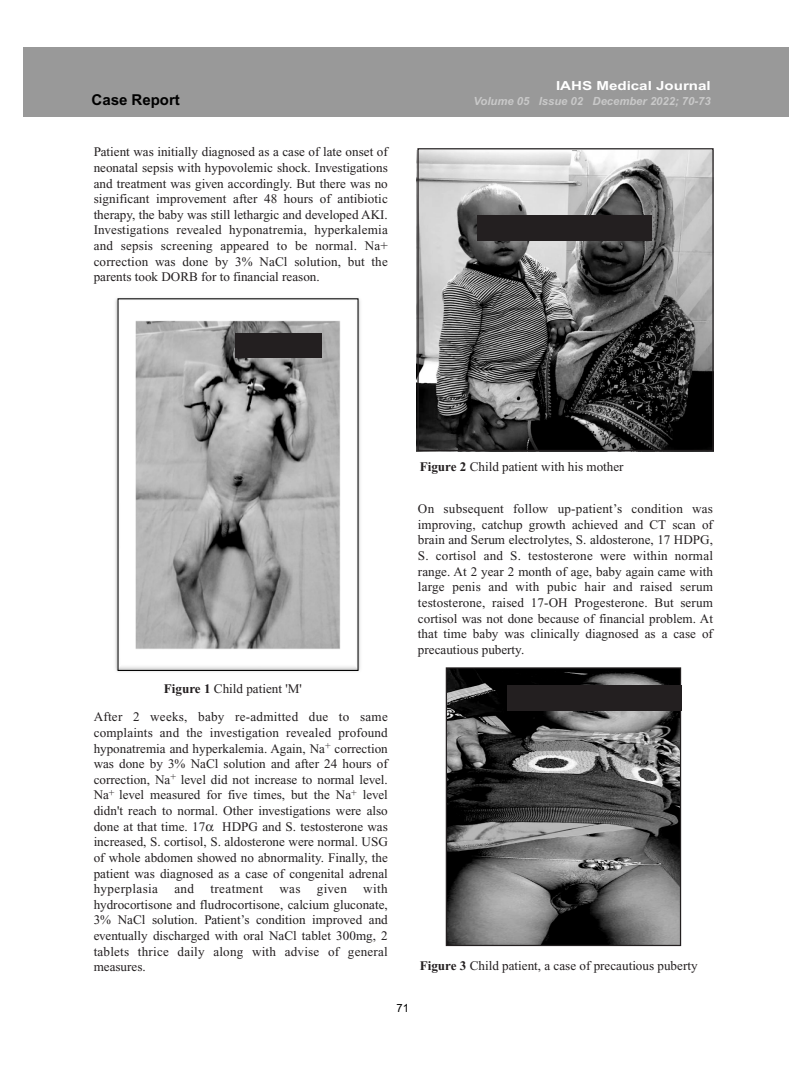
<style>
.page{position:relative;width:810px;height:1080px;background:#fff}
.page>*{position:absolute;margin:0;border:0;box-sizing:border-box;transform-origin:0 0}
.t1{font:700 15px "Arial";color:#000}
.t2{font:13.12px/15.6px "Times New Roman";color:#231f20;text-align:justify}
.t3{font:700 12.5px "Arial";color:#fff;scale:1.21 1}
.t4{font:italic 700 11.25px "Arial";color:#c9c9c9}
.t5{font:11.25px "Arial";color:#000}
.s1{font-weight:700}
</style>
<div class="page">
<div style="left:24px;top:47px;width:765px;height:69px;background:#999"></div>
<img style="left:115px;top:298px;width:245px;height:374px">
<img style="left:417px;top:151px;width:296px;height:301px">
<img style="left:448px;top:669px;width:231px;height:275px">
<div style="left:235px;top:334px;width:86px;height:24px;background:#231f20"></div>
<div style="left:477px;top:215px;width:175px;height:26px;background:#231f20"></div>
<div style="left:507px;top:685px;width:174px;height:25px;background:#231f20"></div>
<div style="left:446px;top:667px;width:235px;height:279px;border:1px solid #231f20"></div>
<div style="left:417px;top:148px;width:297px;height:303px;border:1px solid #231f20"></div>
<p class="t3" style="left:556px;top:78px;width:129px">IAHS Medical Journal</p>
<p class="t1" style="left:92px;top:91px;width:90px">Case Report</p>
<p class="t4" style="left:474px;top:95px;width:239px">Volume 05 Issue 02 December 2022; 70-73</p>
<p class="t2" style="left:94px;top:144px;width:296px">Patient was initially diagnosed as a case of late onset of neonatal sepsis with hypovolemic shock. Investigations and treatment was given accordingly. But there was no significant improvement after 48 hours of antibiotic therapy, the baby was still lethargic and developed AKI.<br>Investigations revealed hyponatremia, hyperkalemia and sepsis screening appeared to be normal. Na+ correction was done by 3% NaCl solution, but the parents took DORB for to financial reason.</p>
<p class="t2" style="left:420px;top:459px;width:205px"><span class="s1">Figure 2</span> Child patient with his mother</p>
<p class="t2" style="left:164px;top:681px;width:139px"><span class="s1">Figure 1</span> Child patient 'M'</p>
<p class="t2" style="left:94px;top:709px;width:296px">After 2 weeks, baby re-admitted due to same complaints and the investigation revealed profound hyponatremia and hyperkalemia. Again, Na<sup>+</sup> correction was done by 3% NaCl solution and after 24 hours of correction, Na<sup>+</sup> level did not increase to normal level.<br>Na<sup>+</sup> level measured for five times, but the Na<sup>+</sup> level didn't reach to normal. Other investigations were also done at that time. 17</p>
<p class="t2" style="left:94px;top:819px;width:296px;text-indent:129px">HDPG and S. testosterone was increased, S. cortisol, S. aldosterone were normal. USG of whole abdomen showed no abnormality. Finally, the patient was diagnosed as a case of congenital adrenal hyperplasia and treatment was given with hydrocortisone and fludrocortisone, calcium gluconate, 3% NaCl solution. Patient’s condition improved and eventually discharged with oral NaCl tablet 300mg, 2 tablets thrice daily along with advise of general measures.</p>
<p class="t2" style="left:418px;top:501px;width:297px">On subsequent follow up-patient’s condition was improving, catchup growth achieved and CT scan of brain and Serum electrolytes, S. aldosterone, 17 HDPG, S. cortisol and S. testosterone were within normal range. At 2 year 2 month of age, baby again came with large penis and with pubic hair and raised serum testosterone, raised 17-OH Progesterone. But serum cortisol was not done because of financial problem. At that time baby was clinically diagnosed as a case of precautious puberty.</p>
<p class="t2" style="left:420px;top:958px;width:279px"><span class="s1">Figure 3</span> Child patient, a case of precautious puberty</p>
<p class="t5" style="left:396px;top:1002px;width:14px">71</p>
</div>
